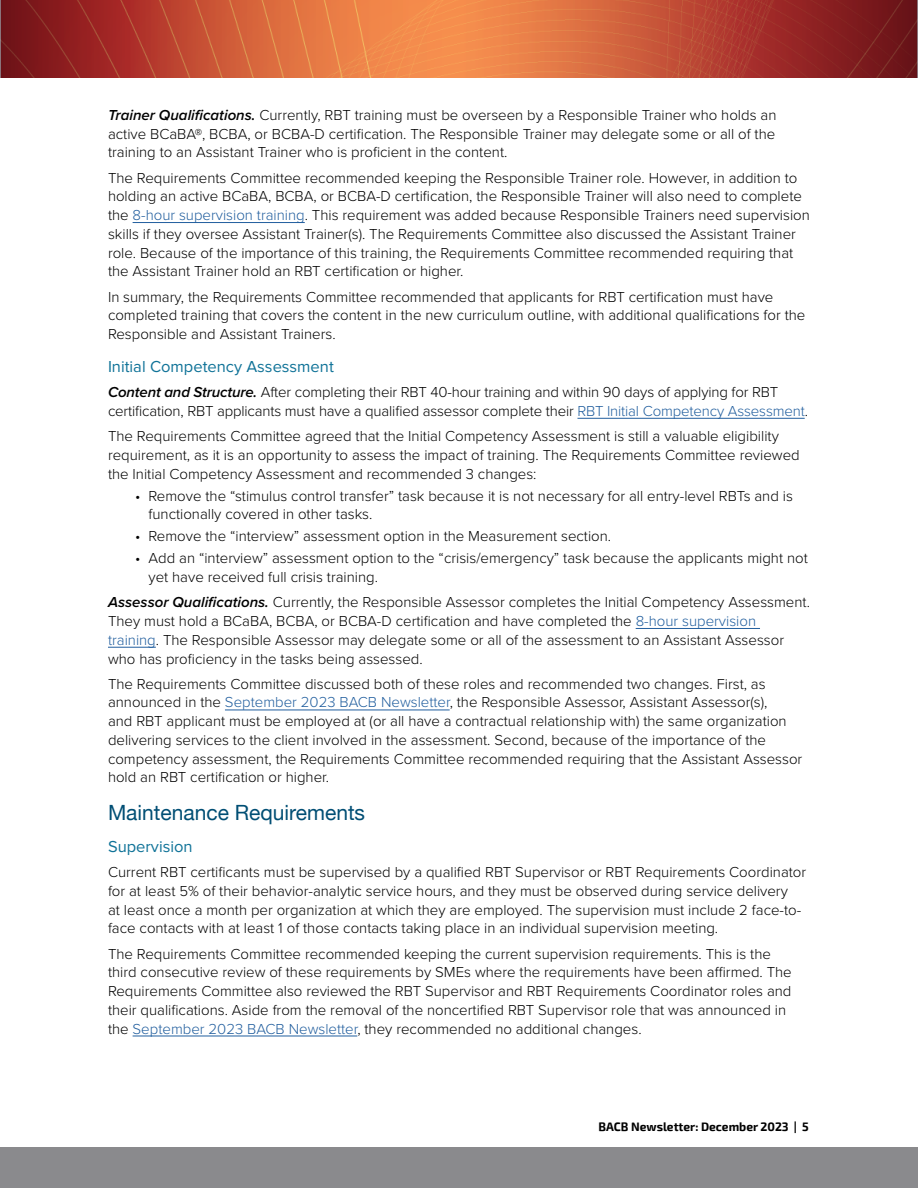
<style>
.page{position:relative;width:918px;height:1188px;background:#fff}
.page>*{position:absolute;margin:0;border:0;box-sizing:border-box;transform-origin:0 0}
.Section_Header__H2{font:21px "Helvetica Neue";color:#004e74}
.t1{font:16.5px "Proxima Nova";color:#107398}
.Body_Text{font:300 15px/18.8px "Proxima Nova";color:#000}
.t2{font:700 12px "Exo 2";color:#000}
.s1{font-weight:600;font-style:italic}
.s2{color:#215e9e}
</style>
<div class="page">
<div style="left:0;top:1148px;width:918px;height:40px;background:#8a8a8d"></div>
<img style="left:0;top:0;width:918px;height:78px">
<hr style="left:133px;top:222px;width:172px;height:1px;background:#215e9e">
<hr style="left:577px;top:418px;width:228px;height:1px;background:#215e9e">
<hr style="left:636px;top:628px;width:124px;height:1px;background:#215e9e">
<hr style="left:108px;top:647px;width:48px;height:1px;background:#215e9e">
<hr style="left:225px;top:710px;width:225px;height:1px;background:#215e9e">
<hr style="left:133px;top:1036px;width:224px;height:1px;background:#215e9e">
<p class="Body_Text" style="left:108px;top:105px;width:670px;text-align:justify"><span class="s1">Trainer Qualifications.</span> Currently, RBT training must be overseen by a Responsible Trainer who holds an active BCaBA®, BCBA, or BCBA-D certification. The Responsible Trainer may delegate some or all of the training to an Assistant Trainer who is proficient in the content.</p>
<p class="Body_Text" style="left:108px;top:167px;width:703px">The Requirements Committee recommended keeping the Responsible Trainer role. However, in addition to holding an active BCaBA, BCBA, or BCBA-D certification, the Responsible Trainer will also need to complete the <span class="s2">8-hour supervision training</span>. This requirement was added because Responsible Trainers need supervision skills if they oversee Assistant Trainer(s). The Requirements Committee also discussed the Assistant Trainer role. Because of the importance of this training, the Requirements Committee recommended requiring that the Assistant Trainer hold an RBT certification or higher.</p>
<p class="Body_Text" style="left:108px;top:286px;width:699px">In summary, the Requirements Committee recommended that applicants for RBT certification must have completed training that covers the content in the new curriculum outline, with additional qualifications for the<br>Responsible and Assistant Trainers.</p>
<h3 class="t1" style="left:108px;top:359px;width:227px">Initial Competency Assessment</h3>
<p class="Body_Text" style="left:108px;top:382px;width:701px"><span class="s1">Content and Structure.</span> After completing their RBT 40-hour training and within 90 days of applying for RBT certification, RBT applicants must have a qualified assessor complete their <span class="s2">RBT Initial Competency Assessment</span>.</p>
<p class="Body_Text" style="left:108px;top:426px;width:693px">The Requirements Committee agreed that the Initial Competency Assessment is still a valuable eligibility requirement, as it is an opportunity to assess the impact of training. The Requirements Committee reviewed the Initial Competency Assessment and recommended 3 changes:</p>
<p class="Body_Text" style="left:148px;top:485px;width:646px;text-indent:-14px">• Remove the “stimulus control transfer” task because it is not necessary for all entry-level RBTs and is functionally covered in other tasks.</p>
<p class="Body_Text" style="left:135px;top:526px;width:478px">• Remove the “interview” assessment option in the Measurement section.</p>
<p class="Body_Text" style="left:148px;top:548px;width:661px;text-indent:-14px">• Add an “interview” assessment option to the “crisis/emergency” task because the applicants might not yet have received full crisis training.</p>
<p class="Body_Text" style="left:108px;top:592px;width:703px"><span class="s1">Assessor Qualifications.</span> Currently, the Responsible Assessor completes the Initial Competency Assessment.<br>They must hold a BCaBA, BCBA, or BCBA-D certification and have completed the <span class="s2">8-hour supervision training</span>. The Responsible Assessor may delegate some or all of the assessment to an Assistant Assessor who has proficiency in the tasks being assessed.</p>
<p class="Body_Text" style="left:108px;top:674px;width:696px">The Requirements Committee discussed both of these roles and recommended two changes. First, as announced in the <span class="s2">September 2023 BACB Newsletter</span>, the Responsible Assessor, Assistant Assessor(s),<br>and RBT applicant must be employed at (or all have a contractual relationship with) the same organization delivering services to the client involved in the assessment. Second, because of the importance of the competency assessment, the Requirements Committee recommended requiring that the Assistant Assessor hold an RBT certification or higher.</p>
<h2 class="Section_Header__H2" style="left:108px;top:797px;width:259px">Maintenance Requirements</h2>
<h3 class="t1" style="left:108px;top:839px;width:86px">Supervision</h3>
<p class="Body_Text" style="left:108px;top:862px;width:700px">Current RBT certificants must be supervised by a qualified RBT Supervisor or RBT Requirements Coordinator for at least 5% of their behavior-analytic service hours, and they must be observed during service delivery<br>at least once a month per organization at which they are employed. The supervision must include 2 face-to&shy;face contacts with at least 1 of those contacts taking place in an individual supervision meeting.</p>
<p class="Body_Text" style="left:108px;top:943px;width:685px">The Requirements Committee recommended keeping the current supervision requirements. This is the third consecutive review of these requirements by SMEs where the requirements have been affirmed. The Requirements Committee also reviewed the RBT Supervisor and RBT Requirements Coordinator roles and their qualifications. Aside from the removal of the noncertified RBT Supervisor role that was announced in the <span class="s2">September 2023 BACB Newsletter</span>, they recommended no additional changes.</p>
<p class="t2" style="left:599px;top:1119px;width:212px">BACB Newsletter: December 2023 | 5</p>
</div>
